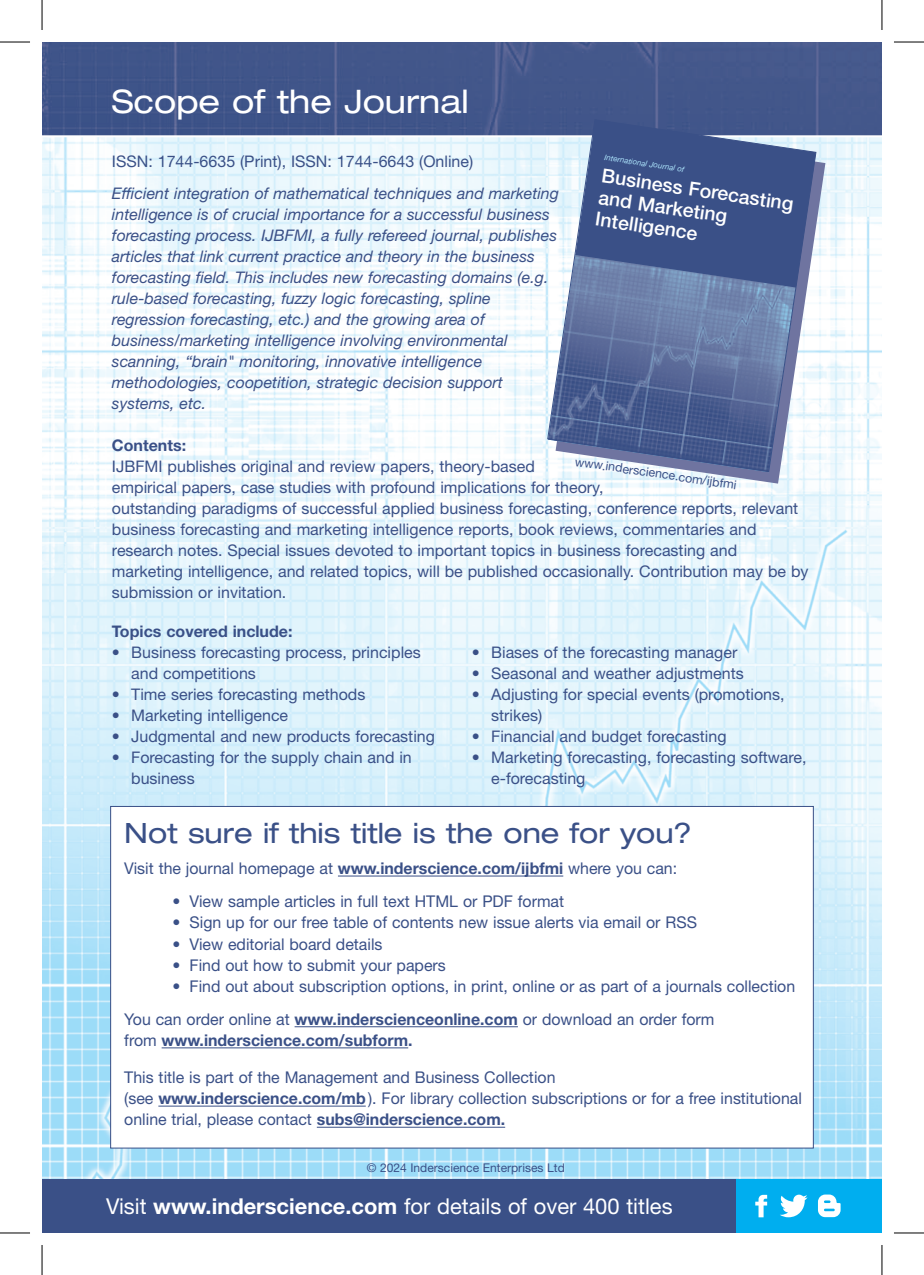
<style>
.page{position:relative;width:924px;height:1275px;background:#fff}
.page>*{position:absolute;margin:0;border:0;box-sizing:border-box;transform-origin:0 0}
.t1{font:expanded 32.4px "Helvetica Neue";color:#fff}
.t2{font:expanded 28px "Helvetica Neue";color:#3a5087}
.t3{font:21.8px "Helvetica Neue";color:#fff}
.t4{font:500 19.4px/21.6px "Helvetica Neue";color:#fff}
.t5{font:16.2px/21.2px "Helvetica Neue";color:#3a5087}
.t6{font:700 16.2px "Helvetica Neue";color:#3a5087}
.t7{font:16px/21px "Helvetica Neue";color:#3a5087}
.t8{font:italic 16px/21px "Helvetica Neue";color:#3a5087}
.t9{font:700 16px "Helvetica Neue";color:#3a5087}
.t10{font:12.4px "Helvetica Neue";color:#3a5087}
.t11{font:12px "Helvetica Neue";color:#3a5087}
.t12{font:italic 7.8px "Helvetica Neue";color:#aae0f9}
.s1{font-weight:700}
.s2{font-weight:400}
</style>
<div class="page">
<img style="left:42px;top:137px;width:839px;height:1042px">
<div style="left:42px;top:42px;width:839px;height:93px;background:#42568a"></div>
<div style="left:42px;top:1179px;width:694px;height:54px;background:#3a5087"></div>
<div style="left:736px;top:1179px;width:145px;height:54px;background:#00aeef"></div>
<div style="left:111px;top:807px;width:701px;height:340px;background:#fff"></div>
<hr style="left:338px;top:875px;width:225px;height:1px;background:#3a5087">
<hr style="left:294px;top:1026px;width:223px;height:1px;background:#3a5087">
<hr style="left:161px;top:1047px;width:247px;height:1px;background:#3a5087">
<hr style="left:158px;top:1105px;width:207px;height:1px;background:#3a5087">
<hr style="left:317px;top:1126px;width:188px;height:1px;background:#3a5087">
<svg style="left:555px;top:130px;width:270px;height:353px"></svg>
<svg style="left:546px;top:119px;width:270px;height:353px;background:#6779a4"></svg>
<svg style="left:755px;top:1194px;width:11px;height:23px"></svg>
<svg style="left:780px;top:1194px;width:27px;height:23px"></svg>
<svg style="left:818px;top:1194px;width:22px;height:23px"></svg>
<hr style="left:0;top:42px;width:30px;height:1px;background:#000">
<hr style="left:893px;top:42px;width:30px;height:1px;background:#000">
<hr style="left:0;top:1232px;width:30px;height:1px;background:#000">
<hr style="left:893px;top:1232px;width:30px;height:1px;background:#000">
<hr style="left:42px;top:0;width:1px;height:30px;background:#000">
<hr style="left:42px;top:1245px;width:1px;height:30px;background:#000">
<hr style="left:881px;top:0;width:1px;height:30px;background:#000">
<hr style="left:881px;top:1245px;width:1px;height:30px;background:#000">
<h1 class="t1" style="left:112px;top:82px;width:358px">Scope of the Journal</h1>
<p class="t7" style="left:112px;top:151px;width:362px">ISSN: 1744-6635 (Print), ISSN: 1744-6643 (Online)</p>
<p class="t8" style="left:112px;top:183px;width:448px">Efficient integration of mathematical techniques and marketing intelligence is of crucial importance for a successful business forecasting process. IJBFMI, a fully refereed journal, publishes articles that link current practice and theory in the business forecasting field. This includes new forecasting domains (e.g. rule-based forecasting, fuzzy logic forecasting, spline regression forecasting, etc.) and the growing area of business/marketing intelligence involving environmental scanning, “brain" monitoring, innovative intelligence methodologies, coopetition, strategic decision support systems, etc.</p>
<p class="t9" style="left:112px;top:435px;width:76px">Contents:</p>
<p class="t7" style="left:112px;top:455px;width:697px">IJBFMI publishes original and review papers, theory-based<br>empirical papers, case studies with profound implications for theory,<br>outstanding paradigms of successful applied business forecasting, conference reports, relevant business forecasting and marketing intelligence reports, book reviews, commentaries and research notes. Special issues devoted to important topics in business forecasting and marketing intelligence, and related topics, will be published occasionally. Contribution may be by submission or invitation.</p>
<p class="t12" style="left:605px;top:153px;width:82px;rotate:8deg">International Journal of</p>
<p class="t4" style="left:602px;top:165px;width:195px;rotate:8deg">Business Forecasting and Marketing<br>Intelligence</p>
<p class="t10" style="left:576px;top:454px;width:164px;rotate:8deg">www.inderscience.com/ijbfmi</p>
<p class="t9" style="left:112px;top:621px;width:182px">Topics covered include:</p>
<p class="t7" style="left:131px;top:641px;width:291px;text-indent:-19px">• Business forecasting process, principles and competitions</p>
<p class="t7" style="left:112px;top:683px;width:255px">• Time series forecasting methods</p>
<p class="t7" style="left:112px;top:704px;width:178px">• Marketing intelligence</p>
<p class="t7" style="left:112px;top:725px;width:324px">• Judgmental and new products forecasting</p>
<p class="t7" style="left:131px;top:746px;width:282px;text-indent:-19px">• Forecasting for the supply chain and in business</p>
<p class="t7" style="left:471px;top:641px;width:267px">• Biases of the forecasting manager</p>
<p class="t7" style="left:471px;top:662px;width:273px">• Seasonal and weather adjustments</p>
<p class="t7" style="left:491px;top:683px;width:295px;text-indent:-19px">• Adjusting for special events (promotions, strikes)</p>
<p class="t7" style="left:471px;top:725px;width:256px">• Financial and budget forecasting</p>
<p class="t7" style="left:491px;top:746px;width:317px;text-indent:-19px">• Marketing forecasting, forecasting software, e-forecasting</p>
<h2 class="t2" style="left:124px;top:816px;width:569px">Not sure if this title is the one for you?</h2>
<p class="t5" style="left:124px;top:857px;width:554px">Visit the journal homepage at <span class="s1">www.inderscience.com/ijbfmi</span> where you can:</p>
<p class="t5" style="left:172px;top:890px;width:393px">• View sample articles in full text HTML or PDF format</p>
<p class="t5" style="left:172px;top:912px;width:526px">• Sign up for our free table of contents new issue alerts via email or RSS</p>
<p class="t5" style="left:172px;top:933px;width:211px">• View editorial board details</p>
<p class="t5" style="left:172px;top:954px;width:275px">• Find out how to submit your papers</p>
<p class="t5" style="left:124px;top:969px;width:672px;line-height:33.2px;text-indent:48px">• Find out about subscription options, in print, online or as part of a journals collection<br>You can order online at <span class="s1">www.inderscienceonline.com</span> or download an order form</p>
<p class="t6" style="left:124px;top:1030px;width:290px"><span class="s2">from</span> www.inderscience.com/subform.</p>
<p class="t5" style="left:124px;top:1066px;width:678px">This title is part of the Management and Business Collection<br>(see <span class="s1">www.inderscience.com/mb</span>). For library collection subscriptions or for a free institutional online trial, please contact <span class="s1">subs@inderscience.com.</span></p>
<p class="t11" style="left:366px;top:1161px;width:199px">© 2024 Inderscience Enterprises Ltd</p>
<h3 class="t3" style="left:106px;top:1193px;width:568px">Visit <span class="s1">www.inderscience.com</span> for details of over 400 titles</h3>
</div>
